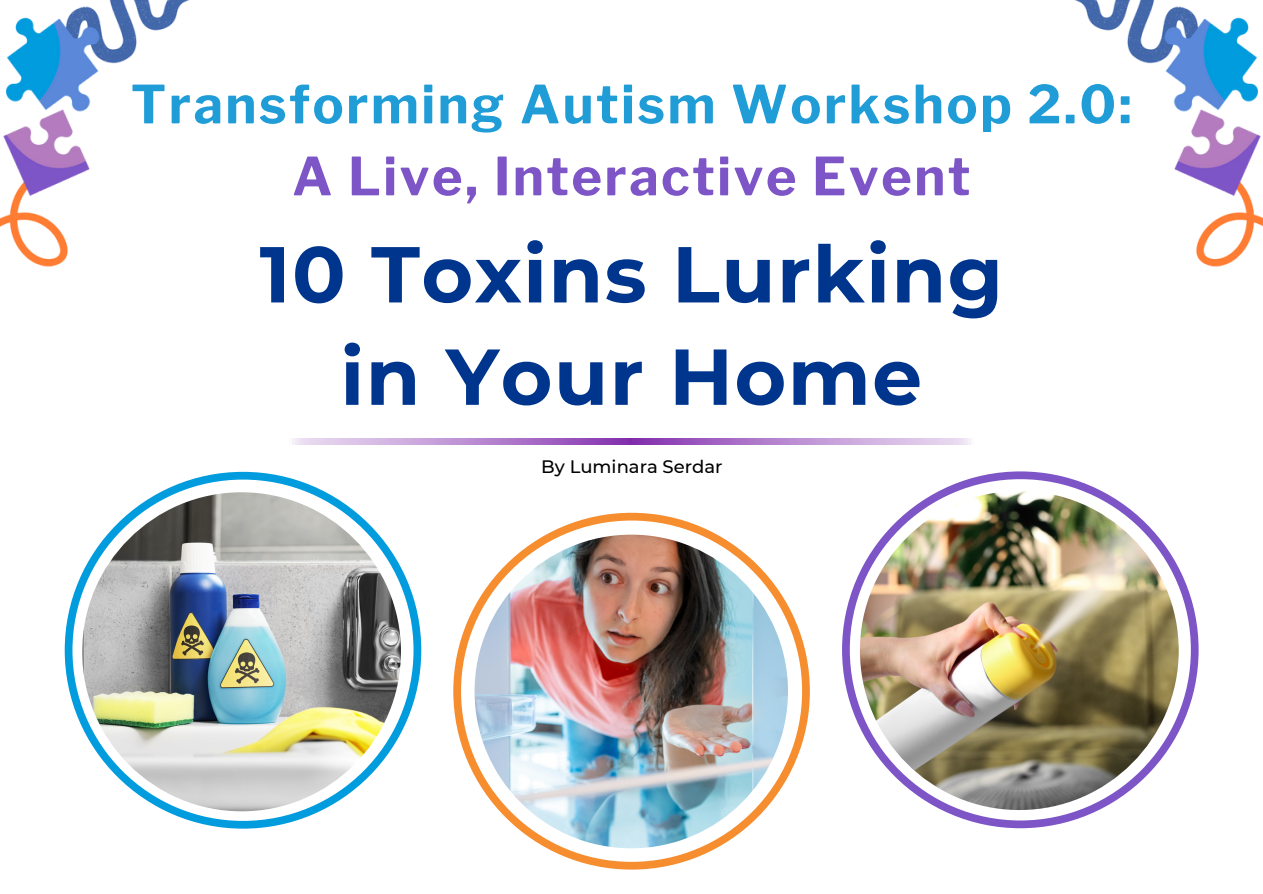
<style>
.page{position:relative;width:1263px;height:894px;background:#fff}
.page>*{position:absolute;margin:0;border:0;box-sizing:border-box;transform-origin:0 0}
.t1{font:700 79.05px "Montserrat";letter-spacing:.02em;color:#00358e}
.t2{font:700 52.2px "Libre Franklin";letter-spacing:.045em;color:#209cd7}
.t3{font:700 52.2px "Libre Franklin";letter-spacing:.045em;color:#7d55c7}
.t4{font:500 18px "Montserrat";color:#000}
</style>
<div class="page">
<img style="left:292px;top:438px;width:679px;height:7px">
<svg style="left:453px;top:512px;width:357px;height:357px"></svg>
<svg style="left:65px;top:471px;width:356px;height:357px"></svg>
<svg style="left:842px;top:471px;width:357px;height:357px"></svg>
<img style="left:0;top:0;width:189px;height:267px">
<img style="left:1075px;top:0;width:188px;height:267px">
<img style="left:860px;top:491px;width:319px;height:318px;border-radius:50%">
<img style="left:82px;top:492px;width:319px;height:319px;border-radius:50%">
<img style="left:475px;top:534px;width:313px;height:314px;border-radius:50%">
<p class="t2" style="left:131px;top:73px;width:1002px">Transforming Autism Workshop 2.0:</p>
<p class="t3" style="left:292px;top:145px;width:680px">A Live, Interactive Event</p>
<p class="t1" style="left:260px;top:226px;width:745px">10 Toxins Lurking</p>
<p class="t1" style="left:340px;top:328px;width:583px">in Your Home</p>
<p class="t4" style="left:541px;top:455px;width:183px">By Luminara Serdar</p>
</div>
